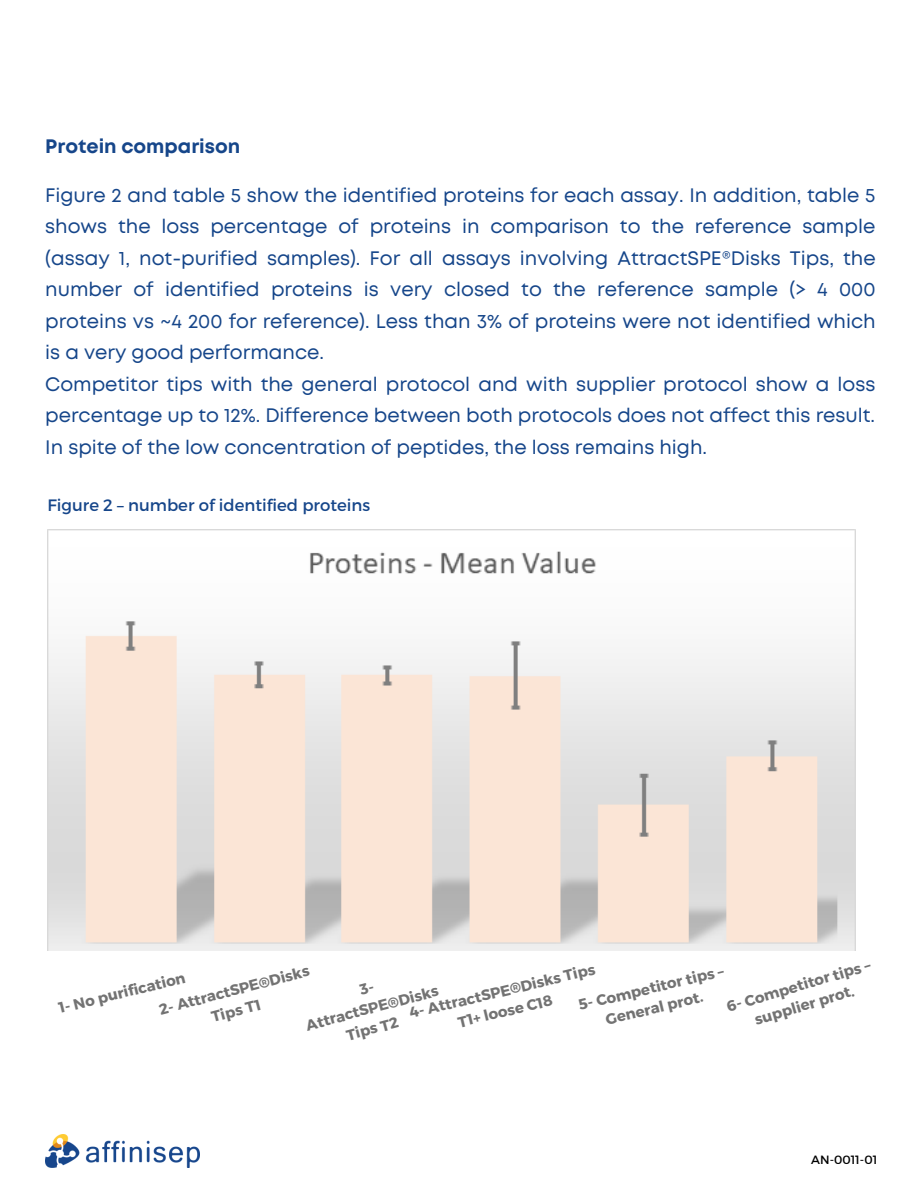
<style>
.page{position:relative;width:918px;height:1188px;background:#fff}
.page>*{position:absolute;margin:0;border:0;box-sizing:border-box;transform-origin:0 0}
.t1{font:19.5px/31.5px "Mont";color:#16468a;text-align:justify}
.t2{font:700 19.5px "Mont";color:#16468a}
.t3{font:16.5px "Montserrat";color:#16468a}
.t4{font:700 15px/20.2px "Montserrat";color:#737373;text-align:center}
.t5{font:12px "Montserrat";color:#000}
</style>
<div class="page">
<img style="left:45px;top:1134px;width:154px;height:34px">
<img style="left:47px;top:529px;width:808px;height:422px">
<p class="t2" style="left:45px;top:139px;width:197px">Protein comparison</p>
<p class="t1" style="left:45px;top:181px;width:832px">Figure 2 and table 5 show the identified proteins for each assay. In addition, table 5 shows the loss percentage of proteins in comparison to the reference sample (assay 1, not-purified samples). For all assays involving AttractSPE®Disks Tips, the number of identified proteins is very closed to the reference sample (&gt; 4 000 proteins vs ~4 200 for reference). Less than 3% of proteins were not identified which is a very good performance.</p>
<p class="t1" style="left:45px;top:370px;width:832px">Competitor tips with the general protocol and with supplier protocol show a loss percentage up to 12%. Difference between both protocols does not affect this result.<br>In spite of the low concentration of peptides, the loss remains high.</p>
<p class="t3" style="left:47px;top:494px;width:324px">Figure 2 – number of identified proteins</p>
<p class="t4" style="left:577px;top:995px;width:150px;rotate:-14deg">5- Competitor tips –<br>General prot.</p>
<p class="t4" style="left:724px;top:996px;width:151px;rotate:-16deg">6- Competitor tips – supplier prot.</p>
<p class="t4" style="left:407px;top:1003px;width:192px;rotate:-14deg">4- AttractSPE®Disks Tips<br>T1+ loose C18</p>
<p class="t4" style="left:157px;top:1000px;width:156px;rotate:-15deg">2- AttractSPE®Disks<br>Tips T1</p>
<p class="t4" style="left:56px;top:998px;width:132px;rotate:-14deg">1- No purification</p>
<p class="t4" style="left:303px;top:1015px;width:138px;rotate:-15deg">AttractSPE®Disks</p>
<p class="t4" style="left:344px;top:1025px;width:55px;rotate:-15deg">Tips T2</p>
<p class="t5" style="left:811px;top:1152px;width:68px">AN-0011-01</p>
</div>
